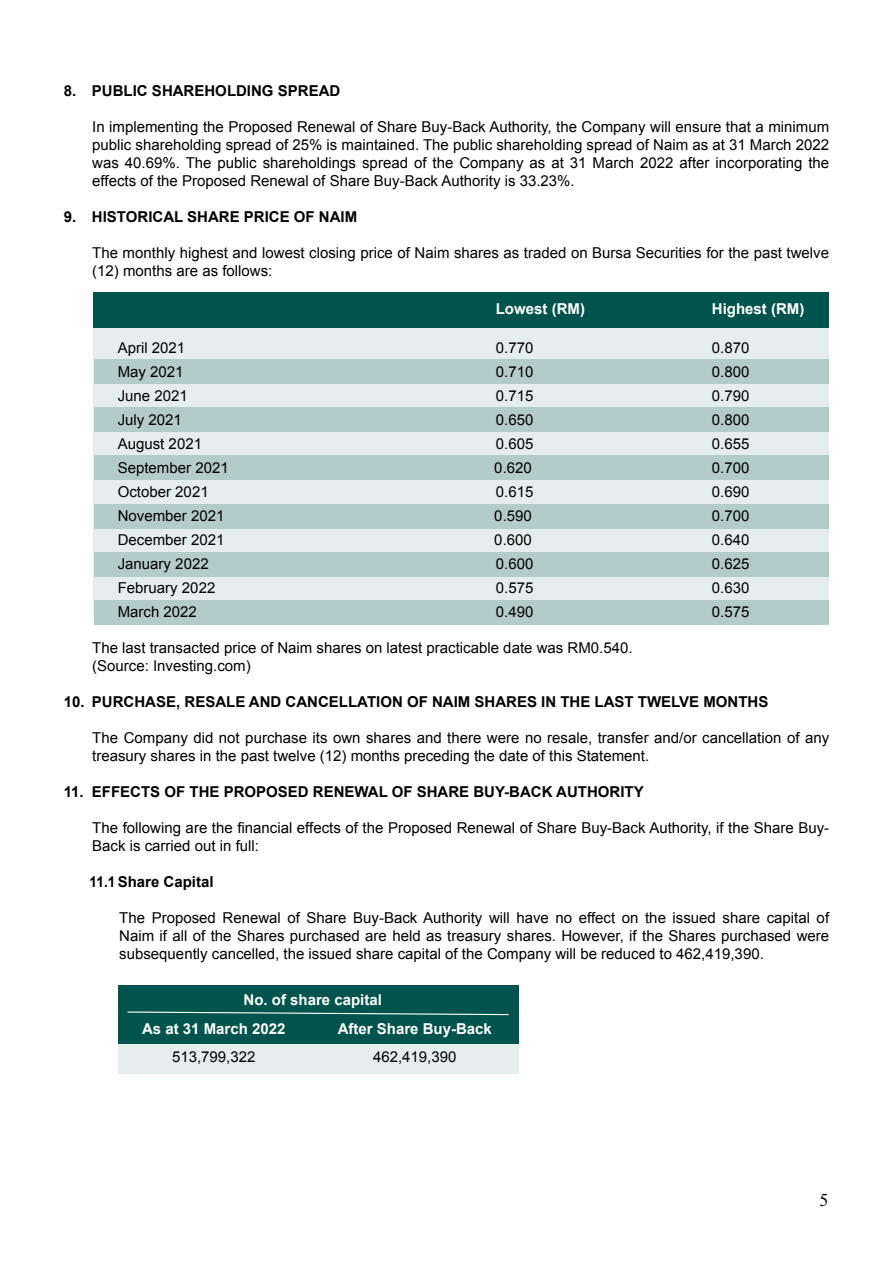
<style>
.page{position:relative;width:893px;height:1263px;background:#fff}
.page>*{position:absolute;margin:0;border:0;box-sizing:border-box;transform-origin:0 0}
.t1{font:18px "Times New Roman";color:#000}
.t2{font:15px/18px "Arial";color:#000}
.t3{font:700 15px "Arial";color:#000}
.t4{font:700 15px/28.5px "Arial";color:#fff}
.t5{font:700 15px "Arial";color:#000;scale:.91 1}
</style>
<div class="page">
<div style="left:94px;top:313px;width:735px;height:303px;background:#e6eeed"></div>
<div style="left:118px;top:1015px;width:401px;height:59px;background:#e6eeed"></div>
<div style="left:94px;top:292px;width:735px;height:35px;background:#00544d"></div>
<div style="left:118px;top:985px;width:401px;height:58px;background:#00544d"></div>
<div style="left:94px;top:359px;width:735px;height:25px;background:#b3ccca"></div>
<div style="left:94px;top:407px;width:735px;height:25px;background:#b3ccca"></div>
<div style="left:94px;top:455px;width:735px;height:25px;background:#b3ccca"></div>
<div style="left:94px;top:504px;width:735px;height:25px;background:#b3ccca"></div>
<div style="left:94px;top:552px;width:735px;height:25px;background:#b3ccca"></div>
<div style="left:94px;top:600px;width:735px;height:25px;background:#b3ccca"></div>
<svg style="left:127px;top:1011px;width:382px;height:5px"></svg>
<p class="t3" style="left:64px;top:81px;width:278px">8. PUBLIC SHAREHOLDING SPREAD</p>
<p class="t2" style="left:92px;top:118px;width:738px;text-align:justify">In implementing the Proposed Renewal of Share Buy-Back Authority, the Company will ensure that a minimum public shareholding spread of 25% is maintained. The public shareholding spread of Naim as at 31 March 2022 was 40.69%. The public shareholdings spread of the Company as at 31 March 2022 after incorporating the effects of the Proposed Renewal of Share Buy-Back Authority is 33.23%.</p>
<p class="t3" style="left:64px;top:207px;width:295px">9. HISTORICAL SHARE PRICE OF NAIM</p>
<p class="t2" style="left:92px;top:244px;width:738px">The monthly highest and lowest closing price of Naim shares as traded on Bursa Securities for the past twelve (12) months are as follows:</p>
<p class="t4" style="left:496px;top:294px;width:91px">Lowest (RM)</p>
<p class="t4" style="left:712px;top:294px;width:94px">Highest (RM)</p>
<p class="t2" style="left:118px;top:338px;width:69px">April 2021</p>
<p class="t2" style="left:496px;top:338px;width:39px">0.770</p>
<p class="t2" style="left:712px;top:338px;width:39px">0.870</p>
<p class="t2" style="left:118px;top:362px;width:67px">May 2021</p>
<p class="t2" style="left:496px;top:362px;width:39px">0.710</p>
<p class="t2" style="left:712px;top:362px;width:39px">0.800</p>
<p class="t2" style="left:118px;top:386px;width:72px">June 2021</p>
<p class="t2" style="left:496px;top:386px;width:39px">0.715</p>
<p class="t2" style="left:712px;top:386px;width:39px">0.790</p>
<p class="t2" style="left:118px;top:410px;width:66px">July 2021</p>
<p class="t2" style="left:496px;top:410px;width:39px">0.650</p>
<p class="t2" style="left:712px;top:410px;width:39px">0.800</p>
<p class="t2" style="left:118px;top:434px;width:86px">August 2021</p>
<p class="t2" style="left:496px;top:434px;width:39px">0.605</p>
<p class="t2" style="left:712px;top:434px;width:39px">0.655</p>
<p class="t2" style="left:118px;top:458px;width:112px">September 2021</p>
<p class="t2" style="left:494px;top:458px;width:39px">0.620</p>
<p class="t2" style="left:712px;top:458px;width:39px">0.700</p>
<p class="t2" style="left:118px;top:482px;width:92px">October 2021</p>
<p class="t2" style="left:496px;top:482px;width:39px">0.615</p>
<p class="t2" style="left:712px;top:482px;width:39px">0.690</p>
<p class="t2" style="left:118px;top:506px;width:108px">November 2021</p>
<p class="t2" style="left:494px;top:506px;width:39px">0.590</p>
<p class="t2" style="left:712px;top:506px;width:39px">0.700</p>
<p class="t2" style="left:118px;top:530px;width:108px">December 2021</p>
<p class="t2" style="left:494px;top:530px;width:39px">0.600</p>
<p class="t2" style="left:712px;top:530px;width:39px">0.640</p>
<p class="t2" style="left:118px;top:554px;width:92px">January 2022</p>
<p class="t2" style="left:496px;top:554px;width:39px">0.600</p>
<p class="t2" style="left:712px;top:554px;width:39px">0.625</p>
<p class="t2" style="left:118px;top:578px;width:99px">February 2022</p>
<p class="t2" style="left:496px;top:578px;width:39px">0.575</p>
<p class="t2" style="left:712px;top:578px;width:39px">0.630</p>
<p class="t2" style="left:118px;top:602px;width:81px">March 2022</p>
<p class="t2" style="left:496px;top:602px;width:39px">0.490</p>
<p class="t2" style="left:712px;top:602px;width:39px">0.575</p>
<p class="t2" style="left:92px;top:638px;width:542px">The last transacted price of Naim shares on latest practicable date was RM0.540. (Source: Investing.com)</p>
<p class="t3" style="left:64px;top:691px;width:706px">10. PURCHASE, RESALE AND CANCELLATION OF NAIM SHARES IN THE LAST TWELVE MONTHS</p>
<p class="t2" style="left:92px;top:728px;width:738px">The Company did not purchase its own shares and there were no resale, transfer and/or cancellation of any treasury shares in the past twelve (12) months preceding the date of this Statement.</p>
<p class="t3" style="left:64px;top:781px;width:581px">11. EFFECTS OF THE PROPOSED RENEWAL OF SHARE BUY-BACK AUTHORITY</p>
<p class="t2" style="left:92px;top:818px;width:738px">The following are the financial effects of the Proposed Renewal of Share Buy-Back Authority, if the Share Buy-<br>Back is carried out in full:</p>
<p class="t5" style="left:90px;top:871px;width:138px">11.1 Share Capital</p>
<p class="t2" style="left:119px;top:908px;width:711px;text-align:justify">The Proposed Renewal of Share Buy-Back Authority will have no effect on the issued share capital of Naim if all of the Shares purchased are held as treasury shares. However, if the Shares purchased were subsequently cancelled, the issued share capital of the Company will be reduced to 462,419,390.</p>
<p class="t4" style="left:142px;top:986px;width:241px;text-indent:102px">No. of share capital<br>As at 31 March 2022</p>
<p class="t4" style="left:338px;top:1014px;width:156px">After Share Buy-Back</p>
<p class="t2" style="left:172px;top:1048px;width:85px">513,799,322</p>
<p class="t2" style="left:373px;top:1048px;width:85px">462,419,390</p>
<p class="t1" style="left:819px;top:1187px;width:10px">5</p>
</div>
